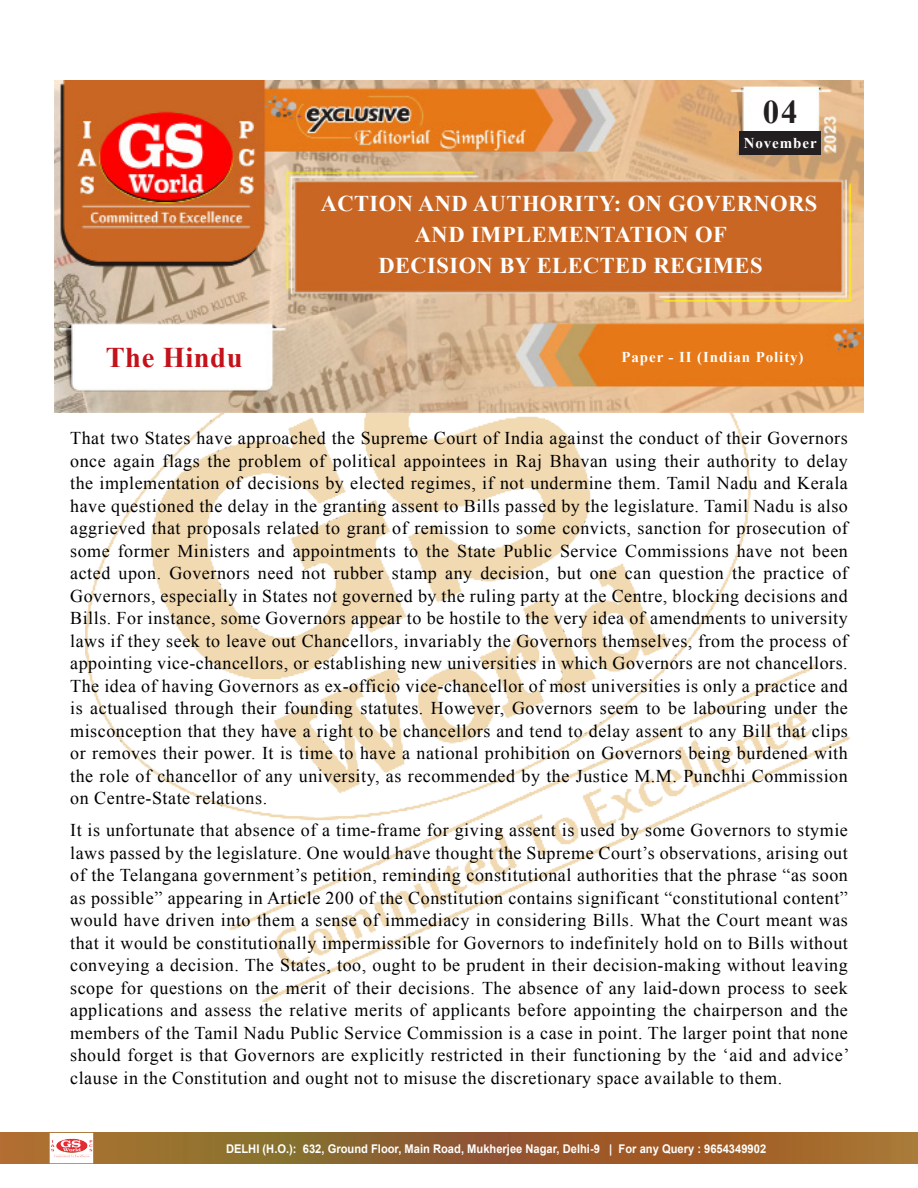
<style>
.page{position:relative;width:918px;height:1188px;background:#fff}
.page>*{position:absolute;margin:0;border:0;box-sizing:border-box;transform-origin:0 0}
.SUB_HEAD_01{font:700 33px "Times New Roman";color:#231f20}
.BT__WITH_TAB{font:700 28.5px "Times New Roman";letter-spacing:.02em;color:#c4121a}
.BT__WITH_TAB-2{font:700 22.5px "Times New Roman";letter-spacing:.02em;color:#fff}
.SUB_HEAD_02{font:18px/22.5px "Times New Roman";letter-spacing:.03em;color:#000;text-align:justify}
.BT__WITH_TAB-3{font:700 15px "Times New Roman";letter-spacing:.06em;color:#fff}
.DOUBLE_TAB{font:700 15px "Times New Roman";letter-spacing:.06em;color:#fff}
.t1{font:700 12px "Arial";color:#fff;scale:.93 1}
</style>
<div class="page">
<img style="left:85px;top:413px;width:764px;height:589px">
<svg style="left:0;top:1133px;width:918px;height:30px;background:#99652e"></svg>
<img style="left:49px;top:1133px;width:44px;height:30px">
<img style="left:54px;top:81px;width:810px;height:332px">
<div style="left:739px;top:131px;width:82px;height:24px;background:#231f20"></div>
<p class="SUB_HEAD_01" style="left:763px;top:89px;width:36px">04</p>
<p class="DOUBLE_TAB" style="left:744px;top:133px;width:74px">November</p>
<p class="BT__WITH_TAB" style="left:106px;top:337px;width:138px">The Hindu</p>
<p class="BT__WITH_TAB-2" style="left:321px;top:188px;width:498px">ACTION AND AUTHORITY: ON GOVERNORS</p>
<p class="BT__WITH_TAB-2" style="left:415px;top:219px;width:313px">AND IMPLEMENTATION OF</p>
<p class="BT__WITH_TAB-2" style="left:378px;top:250px;width:386px">DECISION BY ELECTED REGIMES</p>
<p class="BT__WITH_TAB-3" style="left:621px;top:346px;width:184px">Paper - II (Indian Polity)</p>
<p class="SUB_HEAD_02" style="left:70px;top:427px;width:779px">That two States have approached the Supreme Court of India against the conduct of their Governors once again flags the problem of political appointees in Raj Bhavan using their authority to delay the implementation of decisions by elected regimes, if not undermine them. Tamil Nadu and Kerala have questioned the delay in the granting assent to Bills passed by the legislature. Tamil Nadu is also aggrieved that proposals related to grant of remission to some convicts, sanction for prosecution of some former Ministers and appointments to the State Public Service Commissions have not been acted upon. Governors need not rubber stamp any decision, but one can question the practice of Governors, especially in States not governed by the ruling party at the Centre, blocking decisions and Bills. For instance, some Governors appear to be hostile to the very idea of amendments to university laws if they seek to leave out Chancellors, invariably the Governors themselves, from the process of appointing vice-chancellors, or establishing new universities in which Governors are not chancellors.<br>The idea of having Governors as ex-officio vice-chancellor of most universities is only a practice and is actualised through their founding statutes. However, Governors seem to be labouring under the misconception that they have a right to be chancellors and tend to delay assent to any Bill that clips or removes their power. It is time to have a national prohibition on Governors being burdened with the role of chancellor of any university, as recommended by the Justice M.M. Punchhi Commission on Centre-State relations.</p>
<p class="SUB_HEAD_02" style="left:70px;top:819px;width:781px">It is unfortunate that absence of a time-frame for giving assent is used by some Governors to stymie laws passed by the legislature. One would have thought the Supreme Court’s observations, arising out of the Telangana government’s petition, reminding constitutional authorities that the phrase “as soon as possible” appearing in Article 200 of the Constitution contains significant “constitutional content” would have driven into them a sense of immediacy in considering Bills. What the Court meant was that it would be constitutionally impermissible for Governors to indefinitely hold on to Bills without conveying a decision. The States, too, ought to be prudent in their decision-making without leaving scope for questions on the merit of their decisions. The absence of any laid-down process to seek applications and assess the relative merits of applicants before appointing the chairperson and the members of the Tamil Nadu Public Service Commission is a case in point. The larger point that none should forget is that Governors are explicitly restricted in their functioning by the ‘aid and advice’ clause in the Constitution and ought not to misuse the discretionary space available to them.</p>
<p class="t1" style="left:226px;top:1141px;width:582px">DELHI (H.O.): 632, Ground Floor, Main Road, Mukherjee Nagar, Delhi-9 | For any Query : 9654349902</p>
</div>
